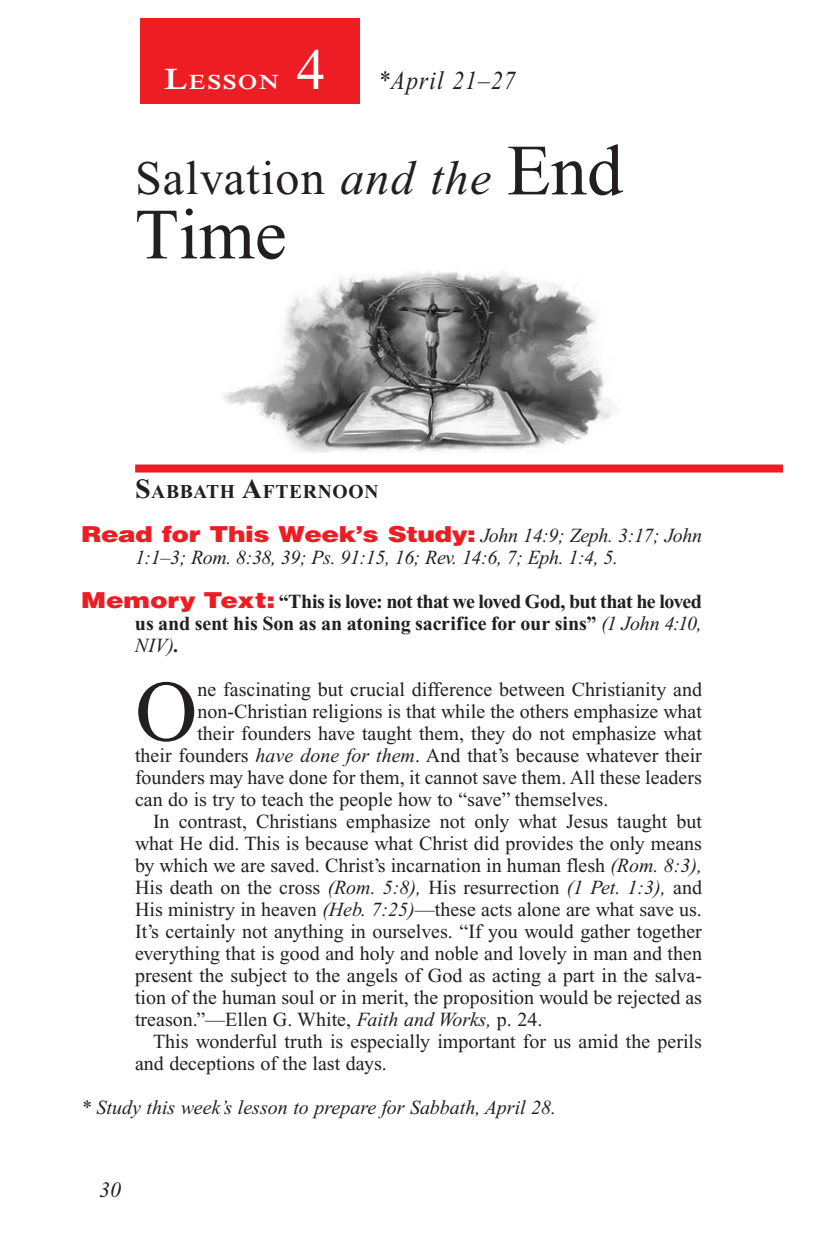
<style>
.page{position:relative;width:819px;height:1260px;background:#fff}
.page>*{position:absolute;margin:0;border:0;box-sizing:border-box;transform-origin:0 0}
.Body_Drop_Cap{font:86.4px "Times New Roman PS Std";color:#231f20}
.Lesson_Head_SA{font:72px "Times New Roman PS Std";color:#231f20}
.Lesson_Number{font:58px "Times New Roman PS Std";color:#fff}
.Lesson_Head_SA-2{font:48px "Times New Roman PS Std";letter-spacing:.025em;color:#231f20}
.Lesson_Dates{font:italic 26px "Times New Roman PS Std";letter-spacing:.05em;color:#231f20;scale:.9 1}
.Question{font:900 22px "Helvetica LT Std";letter-spacing:-.02em;color:#ee1d23;scale:1.2 1}
.t1{font:italic 22px "Times New Roman PS Std";color:#231f20}
.Lesson_Start_Head{font:600 21px "Times NRMT Std";letter-spacing:.07em;color:#fff;scale:1.1 1}
.Body{font:20px/22px "Times New Roman PS Std";color:#231f20;text-align:justify}
.Body_Drop_Cap-2{font:20px "Times New Roman PS Std";color:#231f20}
.Question-2{font:700 20px/22px "Times New Roman PS Std";letter-spacing:-.005em;color:#231f20;text-align:justify}
.Question-3{font:italic 20px "Times New Roman PS Std";letter-spacing:-.02em;color:#231f20}
.Question-4{font:italic 20px "Times New Roman PS Std";color:#231f20}
.Sabbath_Afternoon_He{font:700 19.6px "Times New Roman PS Std";letter-spacing:.035em;color:#231f20}
.s1{font-size:30px}
.s2{font-style:italic}
.s3{font-size:72px}
.s4{font-size:28px}
.s5{font-family:"Times New Roman PS Std";font-weight:400;font-style:italic;font-size:20px;color:#231f20}
.s6{font-family:"Helvetica LT Std";font-weight:900;font-size:22px;color:#ee1d23}
.s7{font-weight:400;font-style:italic}
</style>
<div class="page">
<div style="left:135px;top:465px;width:648px;height:8px;background:#ee1d23"></div>
<div style="left:140px;top:18px;width:220px;height:86px;background:#ee1d23"></div>
<img style="left:224px;top:271px;width:389px;height:182px">
<p class="Lesson_Number" style="left:296px;top:38px;width:30px">4</p>
<p class="Lesson_Start_Head" style="left:164px;top:70px;width:106px"><span class="s1">L</span>ESSON</p>
<p class="Lesson_Dates" style="left:378px;top:66px;width:154px">*April 21–27</p>
<p class="Lesson_Head_SA-2" style="left:135px;top:152px;width:490px">Salvation <span class="s2">and the</span> <span class="s3">End</span></p>
<p class="Lesson_Head_SA" style="left:135px;top:195px;width:153px">Time</p>
<p class="Sabbath_Afternoon_He" style="left:135px;top:481px;width:245px"><span class="s4">S</span>ABBATH <span class="s4">A</span>FTERNOON</p>
<p class="Question" style="left:81px;top:520px;width:519px">Read for This Week’s Study: <span class="s5">John 14:9; Zeph. 3:17; John</span></p>
<p class="Question-3" style="left:135px;top:547px;width:485px">1:1–3; Rom. 8:38, 39; Ps. 91:15, 16; Rev. 14:6, 7; Eph. 1:4, 5.</p>
<p class="Question-2" style="left:135px;top:591px;width:569px;text-indent:-54px"><span class="s6">Memory Text:</span> “This is love: not that we loved God, but that he loved us and sent his Son as an atoning sacrifice for our sins” <span class="s7">(1 John 4:10, NIV)</span>.</p>
<p class="Body_Drop_Cap" style="left:135px;top:665px;width:64px">O</p>
<p class="Body_Drop_Cap-2" style="left:197px;top:679px;width:506px">ne fascinating but crucial difference between Christianity and</p>
<p class="Body_Drop_Cap-2" style="left:197px;top:701px;width:506px">non-Christian religions is that while the others emphasize what</p>
<p class="Body_Drop_Cap-2" style="left:197px;top:723px;width:506px">their founders have taught them, they do not emphasize what</p>
<p class="Body_Drop_Cap-2" style="left:135px;top:745px;width:569px">their founders <span class="s2">have done for them</span>. And that’s because whatever their</p>
<p class="Body_Drop_Cap-2" style="left:135px;top:767px;width:568px">founders may have done for them, it cannot save them. All these leaders</p>
<p class="Body_Drop_Cap-2" style="left:135px;top:789px;width:475px">can do is try to teach the people how to “save” themselves.</p>
<p class="Body" style="left:135px;top:811px;width:569px;text-indent:18px">In contrast, Christians emphasize not only what Jesus taught but what He did. This is because what Christ did provides the only means by which we are saved. Christ’s incarnation in human flesh <span class="s2">(Rom. 8:3), </span>His death on the cross <span class="s2">(Rom. 5:8),</span> His resurrection <span class="s2">(1 Pet. 1:3),</span> and His ministry in heaven <span class="s2">(Heb. 7:25)</span>—these acts alone are what save us.<br>It’s certainly not anything in ourselves. “If you would gather together everything that is good and holy and noble and lovely in man and then present the subject to the angels of God as acting a part in the salva&shy;tion of the human soul or in merit, the proposition would be rejected as treason.”—Ellen G. White, <span class="s2">Faith and Works,</span> p. 24.</p>
<p class="Body" style="left:135px;top:1031px;width:568px;text-indent:18px">This wonderful truth is especially important for us amid the perils and deceptions of the last days.</p>
<p class="Question-4" style="left:81px;top:1097px;width:477px">* Study this week’s lesson to prepare for Sabbath, April 28.</p>
<p class="t1" style="left:99px;top:1178px;width:23px">30</p>
</div>
